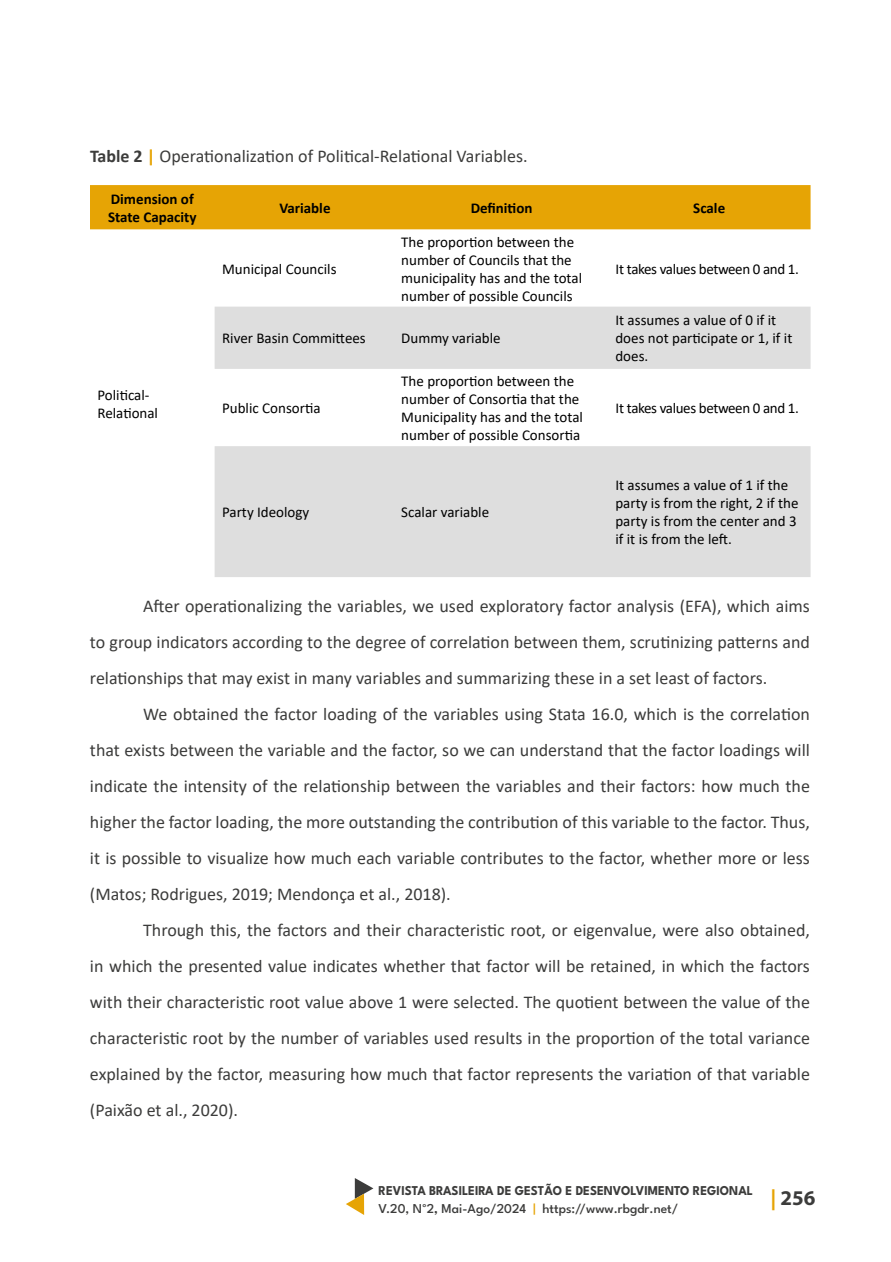
<style>
.page{position:relative;width:891px;height:1262px;background:#fff}
.page>*{position:absolute;margin:0;border:0;box-sizing:border-box;transform-origin:0 0}
.t1{font:700 21px "Myriad Pro";color:#3c3c3b}
.t2{font:18px/36px "Calibri";color:#3c3c3b;text-align:justify}
.t3{font:15px/18px "Calibri";color:#000}
.t4{font:15px "Calibri";letter-spacing:-.025em;color:#000}
.t5{font:700 15px/18px "Calibri";color:#000}
.t6{font:700 13.5px/18px "League Spartan";color:#3c3c3b;scale:.94 1}
.s1{font-weight:700}
.s2{font-weight:700;color:#e6a405}
.s3{font-weight:500}
.s4{font-family:"Calibri";font-weight:400}
.s5{font-weight:600}
.s6{font-weight:500;color:#e6a405}
.s7{color:#e6a405}
</style>
<div class="page">
<svg style="left:346px;top:1178px;width:27px;height:37px"></svg>
<div style="left:90px;top:185px;width:721px;height:44px;background:#e6a405"></div>
<svg style="left:215px;top:307px;width:596px;height:270px;fill:#dedede"></svg>
<p class="t2" style="left:90px;top:138px;width:439px"><span class="s1">Table 2</span> <span class="s2">|</span> Operationalization of Political-Relational Variables.</p>
<p class="t5" style="left:108px;top:190px;width:90px">Dimension of<br>State Capacity</p>
<p class="t5" style="left:279px;top:199px;width:53px">Variable</p>
<p class="t5" style="left:471px;top:199px;width:63px">Definition</p>
<p class="t5" style="left:693px;top:199px;width:33px">Scale</p>
<p class="t3" style="left:98px;top:385px;width:62px">Political-<br>Relational</p>
<p class="t3" style="left:222px;top:259px;width:116px">Municipal Councils</p>
<p class="t3" style="left:401px;top:232px;width:182px">The proportion between the number of Councils that the municipality has and the total number of possible Councils</p>
<p class="t3" style="left:222px;top:329px;width:145px">River Basin Committees</p>
<p class="t3" style="left:401px;top:329px;width:101px">Dummy variable</p>
<p class="t3" style="left:222px;top:399px;width:100px">Public Consortia</p>
<p class="t3" style="left:401px;top:372px;width:183px">The proportion between the number of Consortia that the<br>Municipality has and the total number of possible Consortia</p>
<p class="t3" style="left:222px;top:503px;width:89px">Party Ideology</p>
<p class="t3" style="left:401px;top:503px;width:89px">Scalar variable</p>
<p class="t4" style="left:615px;top:258px;width:185px">It takes values between 0 and 1.</p>
<p class="t3" style="left:615px;top:311px;width:178px">It assumes a value of 0 if it does not participate or 1, if it does.</p>
<p class="t4" style="left:615px;top:398px;width:185px">It takes values between 0 and 1.</p>
<p class="t3" style="left:615px;top:476px;width:185px">It assumes a value of 1 if the party is from the right, 2 if the party is from the center and 3 if it is from the left.</p>
<p class="t2" style="left:90px;top:588px;width:721px;text-indent:53px">After operationalizing the variables, we used exploratory factor analysis (EFA), which aims to group indicators according to the degree of correlation between them, scrutinizing patterns and relationships that may exist in many variables and summarizing these in a set least of factors.</p>
<p class="t2" style="left:90px;top:696px;width:722px;text-indent:53px">We obtained the factor loading of the variables using Stata 16.0, which is the correlation that exists between the variable and the factor, so we can understand that the factor loadings will indicate the intensity of the relationship between the variables and their factors: how much the higher the factor loading, the more outstanding the contribution of this variable to the factor. Thus, it is possible to visualize how much each variable contributes to the factor, whether more or less (Matos; Rodrigues, 2019; Mendonça et al., 2018).</p>
<p class="t2" style="left:90px;top:912px;width:722px;text-indent:53px">Through this, the factors and their characteristic root, or eigenvalue, were also obtained, in which the presented value indicates whether that factor will be retained, in which the factors with their characteristic root value above 1 were selected. The quotient between the value of the characteristic root by the number of variables used results in the proportion of the total variance explained by the factor, measuring how much that factor represents the variation of that variable (Paixão et al., 2020).</p>
<p class="t6" style="left:379px;top:1180px;width:400px">REVISTA BRASILEIRA DE GESTÃO E DESENVOLVIMENTO REGIONAL<br><span class="s3">V.20, N</span><span class="s4">°</span><span class="s3">2</span><span class="s5">,</span> <span class="s3">Mai-Ago/2024</span> <span class="s6">|</span> <span class="s3">https://www.rbgdr.net/</span></p>
<p class="t1" style="left:770px;top:1184px;width:47px"><span class="s7">|</span> 256</p>
</div>
